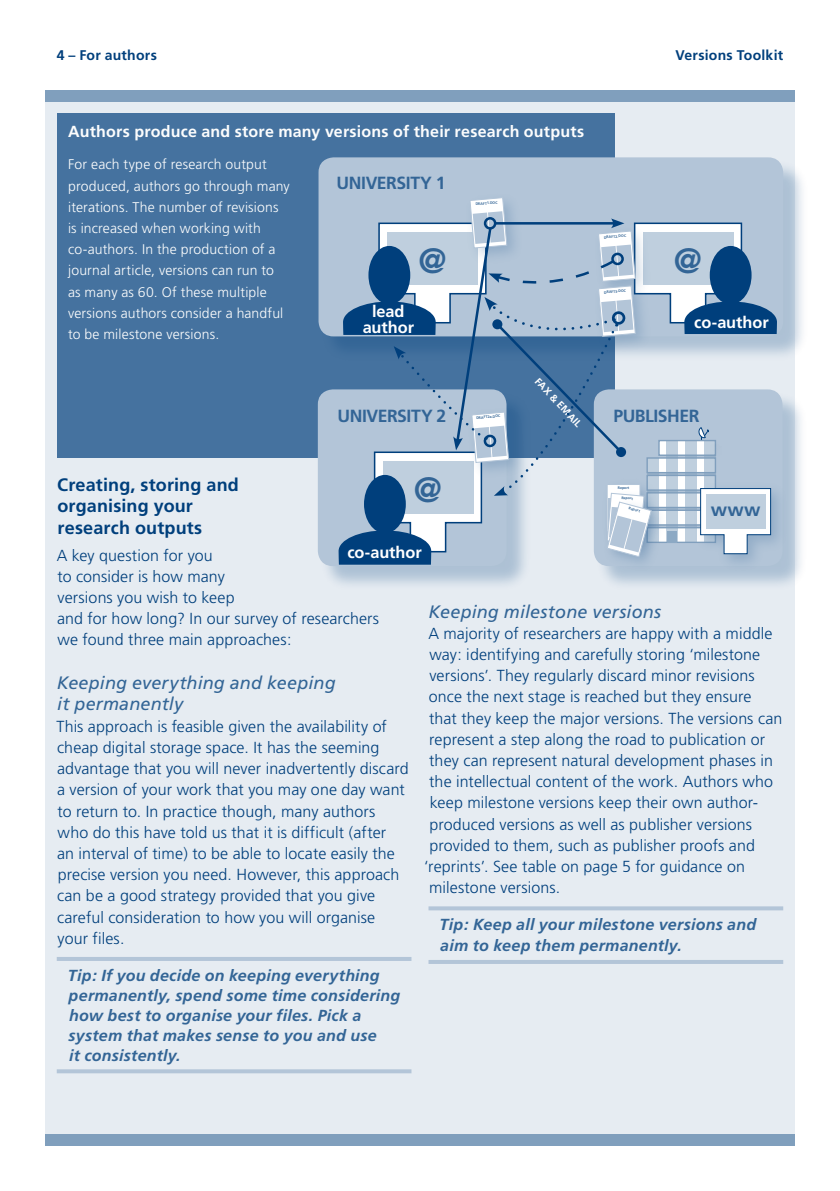
<style>
.page{position:relative;width:840px;height:1191px;background:#fff}
.page>*{position:absolute;margin:0;border:0;box-sizing:border-box;transform-origin:0 0}
.t1{font:700 35.2px "Frutiger";color:#336596}
.t2{font:700 18.4px "Frutiger";color:#336596}
.t3{font:italic 18px/21.2px "Frutiger";letter-spacing:.01em;color:#336596}
.t4{font:700 18px/21.2px "Frutiger";letter-spacing:.01em;color:#003f7c}
.t5{font:700 17.6px "Frutiger";letter-spacing:-.025em;color:#336596}
.t6{font:700 16.4px/16px "Frutiger";letter-spacing:-.005em;color:#fff;text-align:center}
.t7{font:300 16px/21.2px "Frutiger";letter-spacing:.01em;color:#003f7c}
.t8{font:italic 700 16px/20px "Frutiger";letter-spacing:.015em;color:#336596}
.t9{font:700 16px "Frutiger";letter-spacing:.015em;color:#fff}
.t10{font:300 14px/21.2px "Frutiger";letter-spacing:.01em;color:#fff}
.t11{font:700 14px "Frutiger";letter-spacing:.015em;color:#003f7c}
.t12{font:700 10px "Frutiger";color:#fff}
.t13{font:700 3.6px "Frutiger";color:#336596}
</style>
<div class="page">
<div style="left:45px;top:102px;width:749px;height:1043px;background:#e6ecf2"></div>
<div style="left:45px;top:1134px;width:749px;height:11px;background:#809fbd"></div>
<div style="left:45px;top:91px;width:749px;height:11px;background:#809fbd"></div>
<div style="left:57px;top:113px;width:557px;height:345px;background:#45729f"></div>
<div style="left:596px;top:392px;width:213px;height:199px;background:#003f7c;opacity:.25"></div>
<div style="left:694px;top:483px;width:95px;height:89px;background:#aec1d5"></div>
<div style="left:600px;top:496px;width:68px;height:78px;background:#336596;opacity:.25"></div>
<div style="left:321px;top:160px;width:487px;height:202px;background:#003f7c;opacity:.25"></div>
<div style="left:318px;top:157px;width:464px;height:179px;background:#b3c5d8;border-radius:15px"></div>
<div style="left:320px;top:392px;width:213px;height:199px;background:#003f7c;opacity:.25"></div>
<div style="left:317px;top:389px;width:189px;height:177px;background:#b3c5d8;border-radius:15px"></div>
<svg style="left:338px;top:198px;width:438px;height:366px"></svg>
<hr style="left:57px;top:957px;width:354px;height:4px;background:#b3c5d8">
<svg style="left:57px;top:1069px;width:354px;height:4px"></svg>
<svg style="left:428px;top:906px;width:354px;height:4px"></svg>
<hr style="left:428px;top:960px;width:354px;height:4px;background:#b3c5d8">
<p class="t11" style="left:68px;top:47px;width:90px">– For authors</p>
<p class="t11" style="left:675px;top:47px;width:109px">Versions Toolkit</p>
<p class="t9" style="left:68px;top:122px;width:517px">Authors produce and store many versions of their research outputs</p>
<p class="t10" style="left:68px;top:154px;width:223px">For each type of research output produced, authors go through many iterations. The number of revisions is increased when working with co-authors. In the production of a journal article, versions can run to as many as 60. Of these multiple versions authors consider a handful to be milestone versions.</p>
<p class="t5" style="left:336px;top:173px;width:106px">UNIVERSITY 1</p>
<p class="t13" style="left:475px;top:202px;width:24px;rotate:-5deg">DRAFT1.DOC</p>
<h1 class="t1" style="left:418px;top:240px;width:30px">@</h1>
<p class="t6" style="left:362px;top:303px;width:53px">lead author</p>
<p class="t5" style="left:337px;top:405px;width:110px">UNIVERSITY 2</p>
<p class="t13" style="left:476px;top:415px;width:26px;rotate:-5deg">DRAFT2a.DOC</p>
<p class="t12" style="left:540px;top:375px;width:65px;rotate:47deg">FAX &amp; EMAIL</p>
<p class="t13" style="left:603px;top:235px;width:24px;rotate:-5deg">DRAFT2.DOC</p>
<p class="t13" style="left:603px;top:290px;width:24px;rotate:-5deg">DRAFT3.DOC</p>
<h1 class="t1" style="left:673px;top:240px;width:30px">@</h1>
<p class="t6" style="left:694px;top:314px;width:76px">co-author</p>
<p class="t5" style="left:613px;top:405px;width:87px">PUBLISHER</p>
<h1 class="t1" style="left:413px;top:469px;width:30px">@</h1>
<p class="t4" style="left:57px;top:474px;width:183px">Creating, storing and organising your research outputs</p>
<p class="t7" style="left:57px;top:544px;width:324px">A key question for you<br>to consider is how many<br>versions you wish to keep<br>and for how long? In our survey of researchers we found three main approaches:</p>
<p class="t3" style="left:57px;top:672px;width:280px">Keeping everything and keeping it permanently</p>
<p class="t7" style="left:56px;top:716px;width:353px">This approach is feasible given the availability of cheap digital storage space. It has the seeming advantage that you will never inadvertently discard a version of your work that you may one day want to return to. In practice though, many authors who do this have told us that it is difficult (after<br>an interval of time) to be able to locate easily the precise version you need. However, this approach can be a good strategy provided that you give careful consideration to how you will organise your files.</p>
<p class="t8" style="left:68px;top:965px;width:334px">Tip: If you decide on keeping everything permanently, spend some time considering how best to organise your files. Pick a system that makes sense to you and use<br>it consistently.</p>
<p class="t13" style="left:617px;top:485px;width:13px">Report</p>
<p class="t13" style="left:621px;top:495px;width:13px;rotate:5deg">Report</p>
<p class="t13" style="left:629px;top:506px;width:13px;rotate:15deg">Report</p>
<p class="t2" style="left:710px;top:499px;width:51px">www</p>
<p class="t6" style="left:347px;top:544px;width:76px">co-author</p>
<p class="t3" style="left:428px;top:601px;width:234px">Keeping milestone versions</p>
<p class="t7" style="left:428px;top:623px;width:345px">A majority of researchers are happy with a middle</p>
<p class="t7" style="left:429px;top:644px;width:332px">way: identifying and carefully storing ‘milestone</p>
<p class="t7" style="left:429px;top:665px;width:326px">versions’. They regularly discard minor revisions</p>
<p class="t7" style="left:428px;top:686px;width:324px">once the next stage is reached but they ensure</p>
<p class="t7" style="left:429px;top:707px;width:354px">that they keep the major versions. The versions can</p>
<p class="t7" style="left:429px;top:729px;width:337px">represent a step along the road to publication or</p>
<p class="t7" style="left:429px;top:750px;width:345px">they can represent natural development phases in</p>
<p class="t7" style="left:429px;top:771px;width:345px">the intellectual content of the work. Authors who</p>
<p class="t7" style="left:429px;top:792px;width:329px">keep milestone versions keep their own author-</p>
<p class="t7" style="left:429px;top:813px;width:324px">produced versions as well as publisher versions</p>
<p class="t7" style="left:429px;top:835px;width:327px">provided to them, such as publisher proofs and</p>
<p class="t7" style="left:424px;top:856px;width:322px">‘reprints’. See table on page 5 for guidance on</p>
<p class="t7" style="left:429px;top:877px;width:133px">milestone versions.</p>
<p class="t8" style="left:439px;top:914px;width:318px;line-height:21.2px">Tip: Keep all your milestone versions and aim to keep them permanently.</p>
</div>
